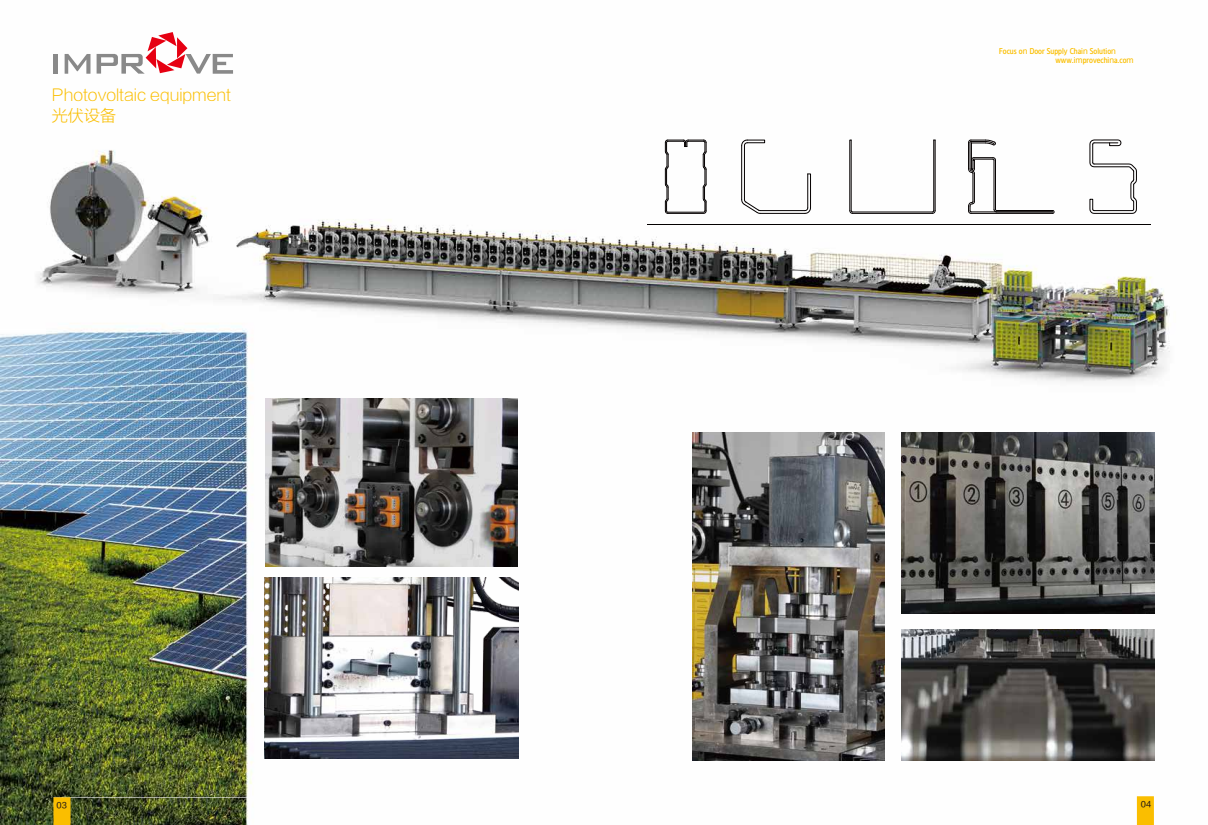
<style>
.page{position:relative;width:1208px;height:825px;background:#fff}
.page>*{position:absolute;margin:0;border:0;box-sizing:border-box;transform-origin:0 0}
.t1{font:16px/20px "FZLTXHJW GB1 0";color:#fabe00}
.t2{font:8.6px/9.1px "FZLTXHK GBK1 0";color:#fabe00}
.t3{font:8px "FZLTZHUNHK GBK1 0";color:#221815}
</style>
<div class="page">
<img style="left:0;top:54px;width:1170px;height:771px">
<hr style="left:54px;top:54px;width:4px;height:20px;background:#898989">
<svg style="left:65px;top:54px;width:25px;height:20px"></svg>
<svg style="left:97px;top:32px;width:136px;height:42px"></svg>
<svg style="left:71px;top:797px;width:499px;height:1px"></svg>
<div style="left:53px;top:797px;width:18px;height:28px;background:#fabe00"></div>
<svg style="left:637px;top:796px;width:499px;height:1px"></svg>
<div style="left:1136px;top:796px;width:18px;height:29px;background:#fabe00"></div>
<img style="left:265px;top:398px;width:252px;height:168px">
<img style="left:265px;top:577px;width:253px;height:181px">
<img style="left:901px;top:432px;width:253px;height:181px">
<img style="left:901px;top:630px;width:253px;height:131px">
<hr style="left:971px;top:213px;width:81px;height:1px;background:#040000">
<hr style="left:996px;top:210px;width:56px;height:1px;background:#040000">
<hr style="left:996px;top:212px;width:56px;height:1px;background:#040000">
<svg style="left:1047px;top:210px;width:7px;height:4px"></svg>
<svg style="left:967px;top:139px;width:30px;height:75px"></svg>
<svg style="left:1089px;top:139px;width:48px;height:75px"></svg>
<hr style="left:852px;top:212px;width:80px;height:1px;background:#040000">
<hr style="left:935px;top:140px;width:1px;height:71px;background:#040000">
<hr style="left:933px;top:140px;width:1px;height:71px;background:#040000">
<svg style="left:849px;top:139px;width:4px;height:75px"></svg>
<svg style="left:931px;top:210px;width:5px;height:4px"></svg>
<hr style="left:852px;top:213px;width:80px;height:1px;background:#040000">
<svg style="left:741px;top:139px;width:70px;height:75px"></svg>
<svg style="left:664px;top:139px;width:43px;height:75px"></svg>
<hr style="left:647px;top:224px;width:503px;height:1px;background:#040000">
<img style="left:692px;top:433px;width:192px;height:328px">
<h1 class="t1" style="left:52px;top:85px;width:181px">Photovoltaic equipment光伏设备</h1>
<p class="t2" style="left:1055px;top:47px;width:80px;text-indent:-56px">Focus on Door Supply Chain Solution www.improvechina.com</p>
<p class="t3" style="left:56px;top:800px;width:12px">03</p>
<p class="t3" style="left:1140px;top:799px;width:12px">04</p>
</div>
